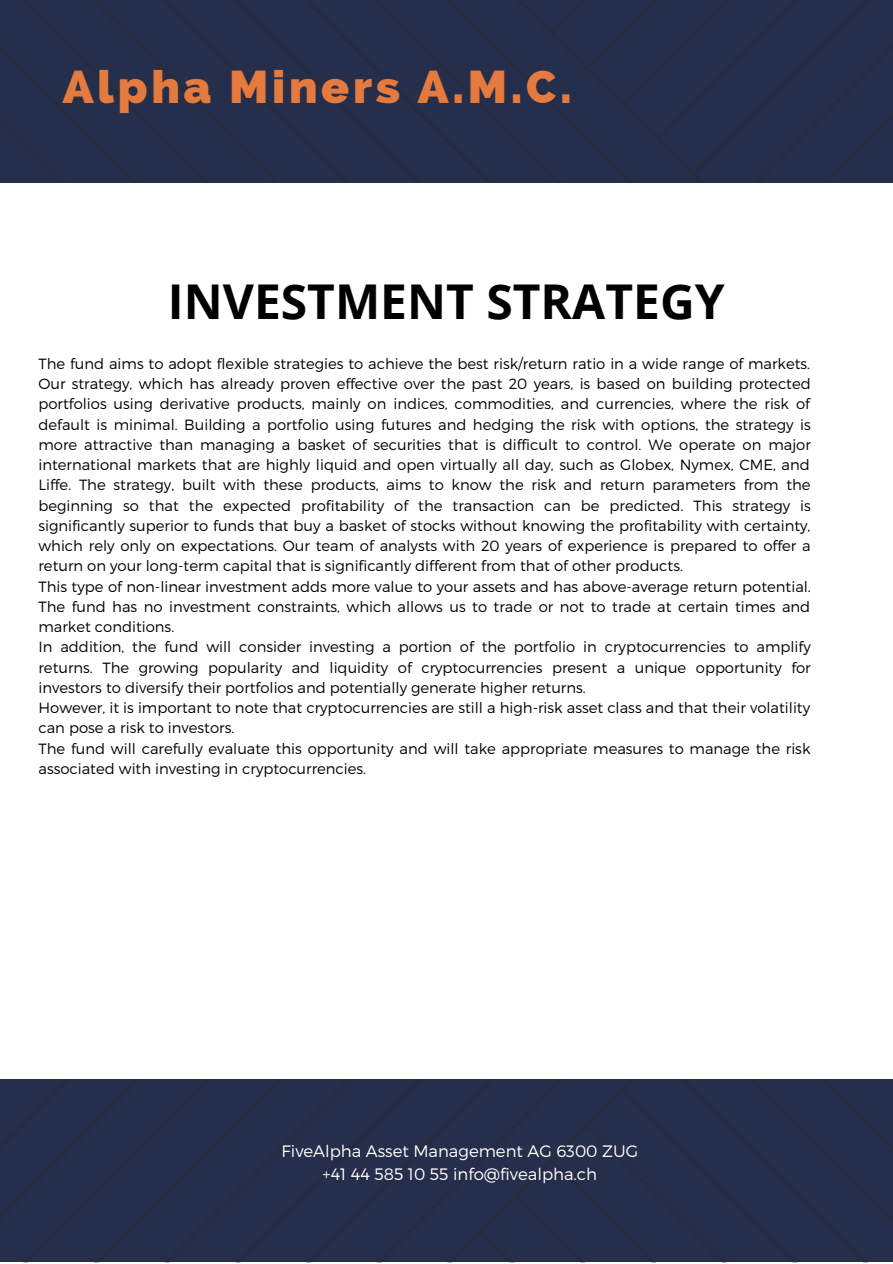
<style>
.page{position:relative;width:893px;height:1264px;background:#fff}
.page>*{position:absolute;margin:0;border:0;box-sizing:border-box;transform-origin:0 0}
.t1{font:700 48px "Open Sans";color:#000}
.t2{font:800 46.05px "Raleway";letter-spacing:.08em;color:#e57a3e}
.t3{font:300 16.5px/23.5px "Montserrat";color:#fff;text-align:center}
.t4{font:300 14.85px/20.2px "Montserrat";color:#000}
</style>
<div class="page">
<div style="left:0;top:0;width:892px;height:1261px;background:#252e4a"></div>
<div style="left:0;top:183px;width:892px;height:895px;background:#fff"></div>
<h2 class="t2" style="left:63px;top:59px;width:510px">Alpha Miners A.M.C.</h2>
<h1 class="t1" style="left:168px;top:267px;width:558px">INVESTMENT STRATEGY</h1>
<p class="t4" style="left:38px;top:353px;width:773px">The fund aims to adopt flexible strategies to achieve the best risk/return ratio in a wide range of markets.<br>Our strategy, which has already proven effective over the past 20 years, is based on building protected portfolios using derivative products, mainly on indices, commodities, and currencies, where the risk of default is minimal. Building a portfolio using futures and hedging the risk with options, the strategy is more attractive than managing a basket of securities that is difficult to control. We operate on major international markets that are highly liquid and open virtually all day, such as Globex, Nymex, CME, and Liffe. The strategy, built with these products, aims to know the risk and return parameters from the beginning so that the expected profitability of the transaction can be predicted. This strategy is significantly superior to funds that buy a basket of stocks without knowing the profitability with certainty, which rely only on expectations. Our team of analysts with 20 years of experience is prepared to offer a return on your long-term capital that is significantly different from that of other products.<br>This type of non-linear investment adds more value to your assets and has above-average return potential.<br>The fund has no investment constraints, which allows us to trade or not to trade at certain times and market conditions.<br>In addition, the fund will consider investing a portion of the portfolio in cryptocurrencies to amplify returns. The growing popularity and liquidity of cryptocurrencies present a unique opportunity for investors to diversify their portfolios and potentially generate higher returns.<br>However, it is important to note that cryptocurrencies are still a high-risk asset class and that their volatility can pose a risk to investors.<br>The fund will carefully evaluate this opportunity and will take appropriate measures to manage the risk associated with investing in cryptocurrencies.</p>
<p class="t3" style="left:281px;top:1138px;width:358px">FiveAlpha Asset Management AG 6300 ZUG +41 44 585 10 55 info@fivealpha.ch</p>
</div>
